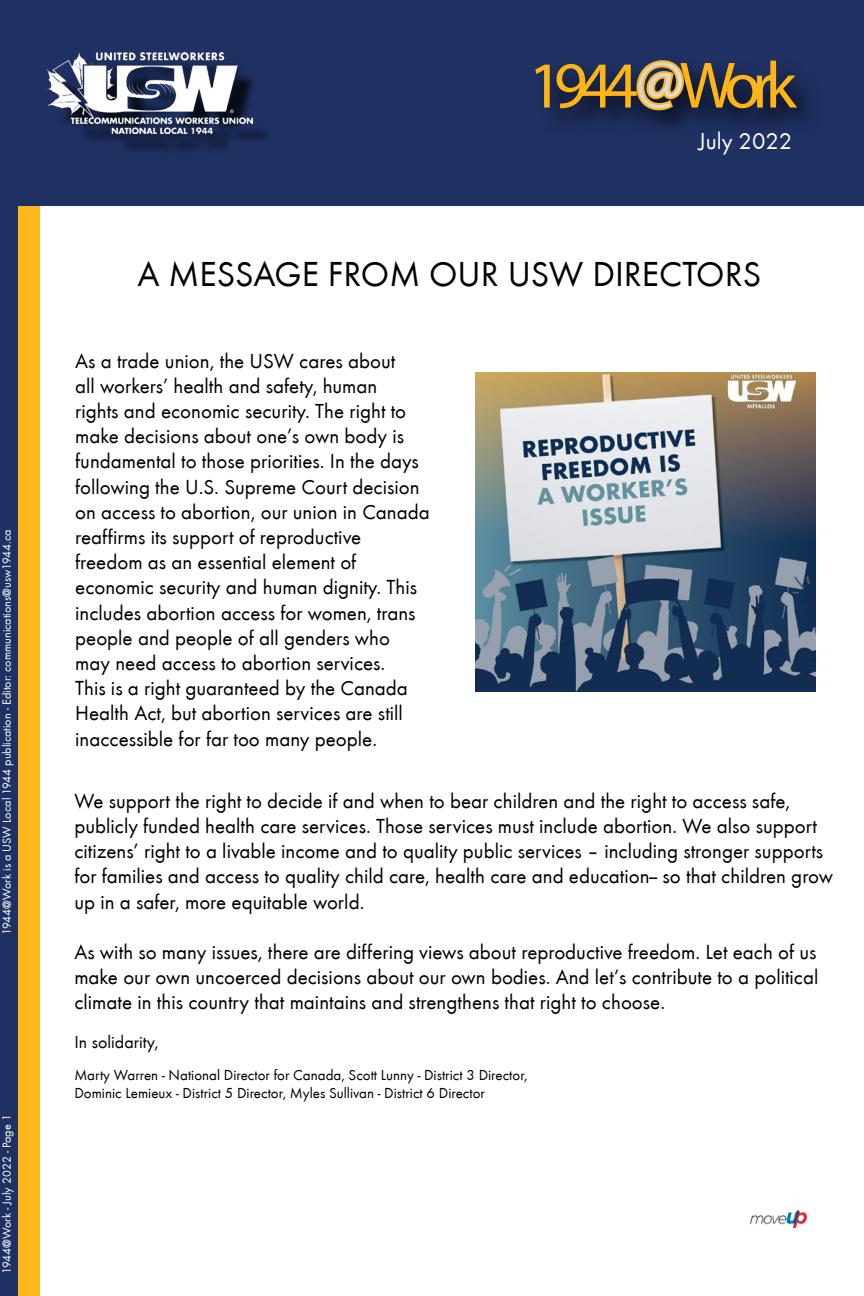
<style>
.page{position:relative;width:864px;height:1296px;background:#fff}
.page>*{position:absolute;margin:0;border:0;box-sizing:border-box;transform-origin:0 0}
.t1{font:66px "Myriad Pro";letter-spacing:-.13em;color:#ffb515}
.t2{font:35.7px "Futura T";color:#000}
.t3{font:23.7px "Futura T";color:#fff}
.t4{font:21px/25.2px "Futura T";color:#000}
.t5{font:18px "Futura T";color:#000}
.t6{font:15px/18px "Futura T";color:#000}
.t7{font:12.3px "Futura T";color:#fff}
.s1{color:#ffb71e}
</style>
<div class="page">
<div style="left:0;top:205px;width:18px;height:1091px;background:#1f3162"></div>
<div style="left:18px;top:205px;width:22px;height:1091px;background:#ffb71e"></div>
<div style="left:0;top:0;width:864px;height:205px;background:#1f3162"></div>
<div style="left:55px;top:60px;width:218px;height:94px;background:#000;opacity:.75"></div>
<img style="left:47px;top:52px;width:205px;height:81px">
<div style="left:532px;top:56px;width:293px;height:82px;background:#000;opacity:.75"></div>
<img style="left:750px;top:1210px;width:56px;height:18px">
<img style="left:475px;top:372px;width:341px;height:320px">
<p class="t7" style="left:0;top:935px;width:407px;rotate:-90deg">1944@Work is a USW Local 1944 publication - Editor: communications@usw1944.ca</p>
<p class="t7" style="left:0;top:1274px;width:161px;rotate:-90deg">1944@Work - July 2022 - Page 1</p>
<h1 class="t1" style="left:528px;top:45px;width:270px">1944 <span class="s1">@</span>Work</h1>
<p class="t3" style="left:699px;top:128px;width:95px">July 2022</p>
<h2 class="t2" style="left:137px;top:254px;width:625px">A MESSAGE FROM OUR USW DIRECTORS</h2>
<p class="t4" style="left:75px;top:348px;width:356px">As a trade union, the USW cares about<br>all workers’ health and safety, human<br>rights and economic security. The right to make decisions about one’s own body is fundamental to those priorities. In the days following the U.S. Supreme Court decision on access to abortion, our union in Canada reaffirms its support of reproductive freedom as an essential element of economic security and human dignity. This includes abortion access for women, trans people and people of all genders who may need access to abortion services.<br>This is a right guaranteed by the Canada Health Act, but abortion services are still inaccessible for far too many people.</p>
<p class="t4" style="left:74px;top:788px;width:760px">We support the right to decide if and when to bear children and the right to access safe, publicly funded health care services. Those services must include abortion. We also support citizens’ right to a livable income and to quality public services – including stronger supports for families and access to quality child care, health care and education-- so that children grow up in a safer, more equitable world.</p>
<p class="t4" style="left:74px;top:939px;width:746px;text-align:justify">As with so many issues, there are differing views about reproductive freedom. Let each of us make our own uncoerced decisions about our own bodies. And let’s contribute to a political climate in this country that maintains and strengthens that right to choose.</p>
<p class="t5" style="left:74px;top:1032px;width:86px">In solidarity,</p>
<p class="t6" style="left:74px;top:1066px;width:455px">Marty Warren - National Director for Canada, Scott Lunny - District 3 Director,<br>Dominic Lemieux - District 5 Director, Myles Sullivan - District 6 Director</p>
</div>
